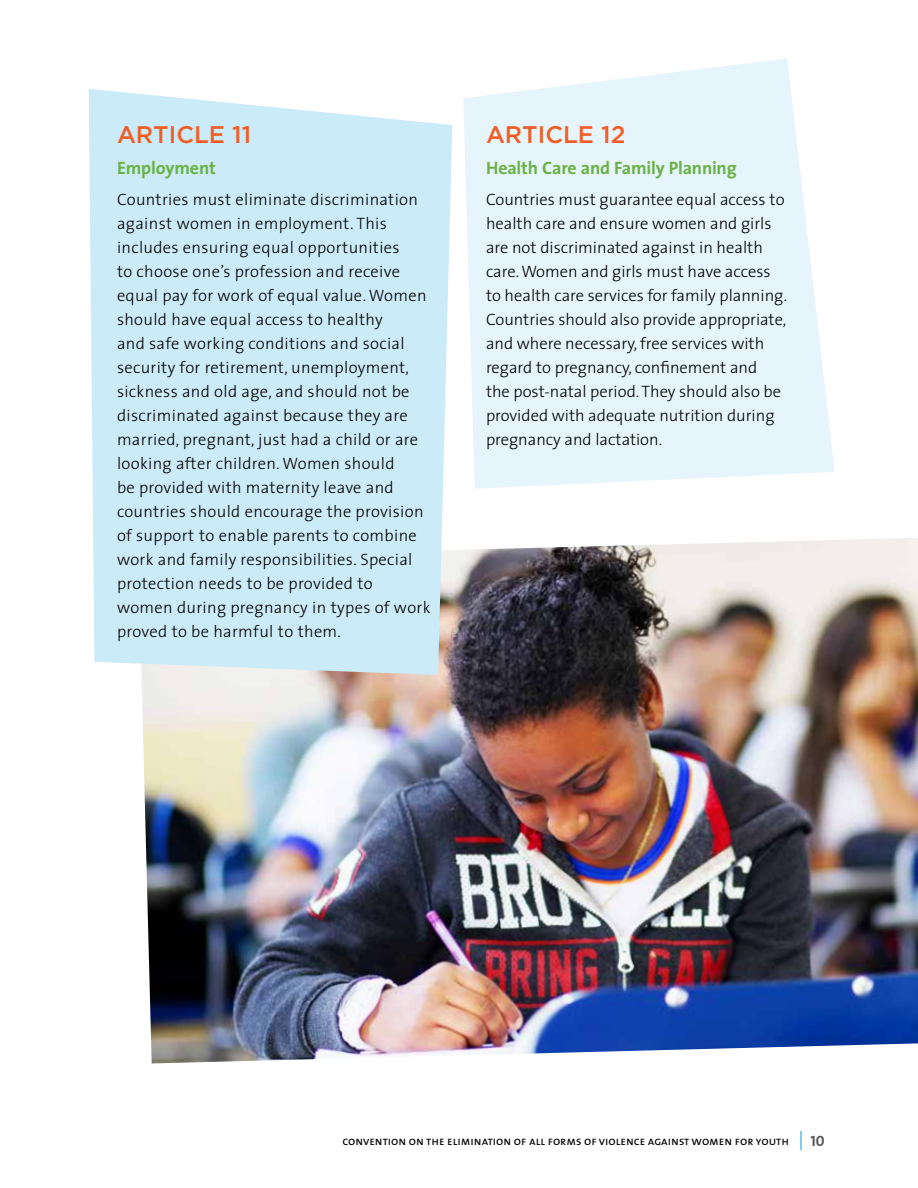
<style>
.page{position:relative;width:918px;height:1188px;background:#fff}
.page>*{position:absolute;margin:0;border:0;box-sizing:border-box;transform-origin:0 0}
.t1{font:500 24px "Gotham";color:#f15d24}
.t2{font:700 18px "The Sans";letter-spacing:-.01em;color:#6ab245}
.t3{font:300 16.5px/24px "The Sans";letter-spacing:.02em;color:#000}
.t4{font:300 16.5px/24px "The Sans";color:#000}
.t5{font:15px "The Sans Bold Caps";color:#58595b}
.t6{font:12px "The Sans Caps";color:#000}
</style>
<div class="page">
<svg style="left:801px;top:1131px;width:1px;height:19px"></svg>
<img style="left:141px;top:538px;width:777px;height:525px">
<svg style="left:463px;top:58px;width:372px;height:431px;fill:#e6f5fb"></svg>
<svg style="left:88px;top:89px;width:365px;height:587px"></svg>
<h1 class="t1" style="left:117px;top:121px;width:136px">ARTICLE 11</h1>
<p class="t2" style="left:117px;top:153px;width:101px">Employment</p>
<p class="t3" style="left:117px;top:186px;width:315px">Countries must eliminate discrimination against women in employment. This includes ensuring equal opportunities<br>to choose one’s profession and receive equal pay for work of equal value. Women should have equal access to healthy<br>and safe working conditions and social security for retirement, unemployment, sickness and old age, and should not be discriminated against because they are married, pregnant, just had a child or are looking after children. Women should<br>be provided with maternity leave and countries should encourage the provision of support to enable parents to combine work and family responsibilities. Special protection needs to be provided to women during pregnancy in types of work proved to be harmful to them.</p>
<h1 class="t1" style="left:486px;top:121px;width:141px">ARTICLE 12</h1>
<p class="t2" style="left:486px;top:153px;width:252px">Health Care and Family Planning</p>
<p class="t4" style="left:486px;top:186px;width:303px">Countries must guarantee equal access to health care and ensure women and girls are not discriminated against in health care. Women and girls must have access to health care services for family planning.<br>Countries should also provide appropriate, and where necessary, free services with regard to pregnancy, confinement and<br>the post-natal period. They should also be provided with adequate nutrition during pregnancy and lactation.</p>
<p class="t6" style="left:342px;top:1131px;width:448px">convention on the elimination of all forms of violence against women for youth</p>
<p class="t5" style="left:810px;top:1129px;width:16px">10</p>
</div>
